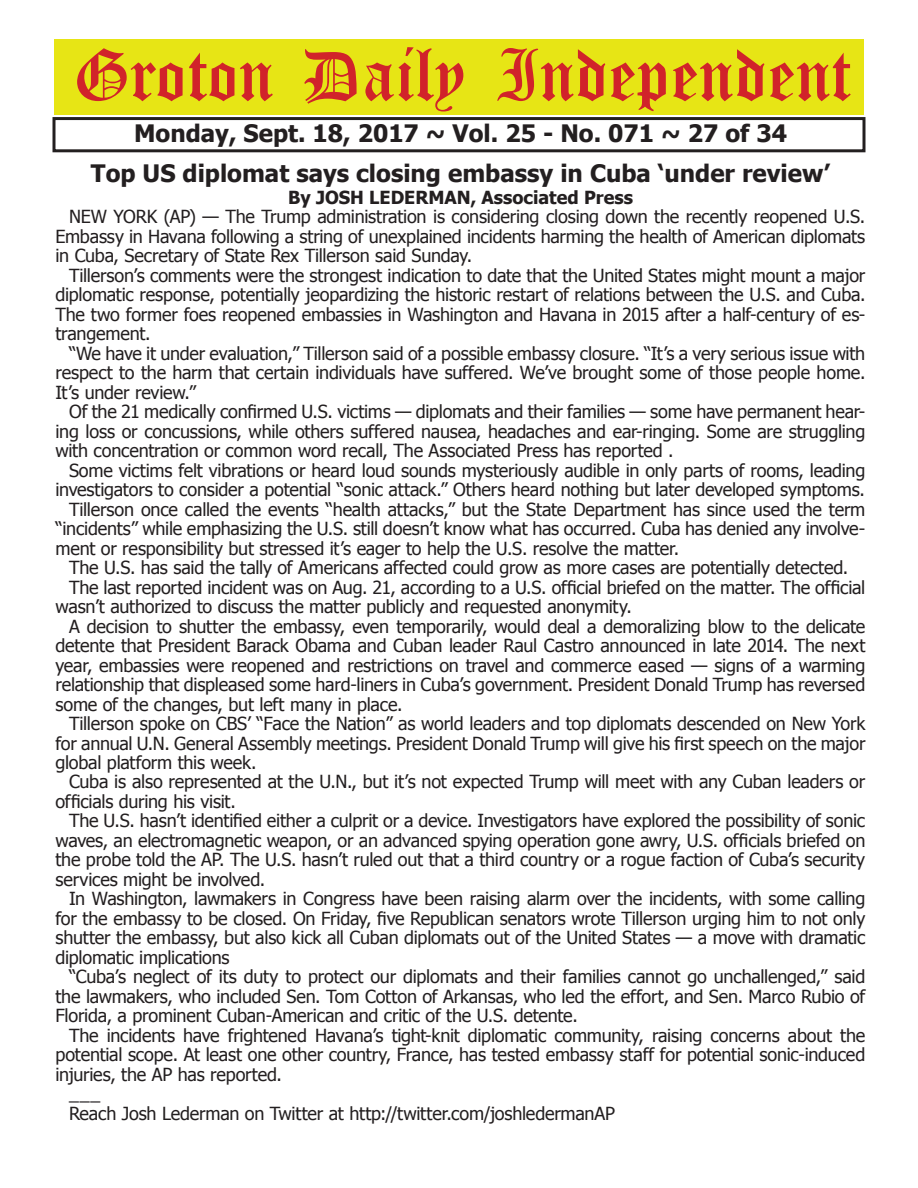
<style>
.page{position:relative;width:918px;height:1188px;background:#fff}
.page>*{position:absolute;margin:0;border:0;box-sizing:border-box;transform-origin:0 0}
.t1{font:54px "Old English Five";color:#d1232a}
.t2{font:700 24px "Tahoma";color:#231f20}
.t3{font:18px/19.5px "Tahoma";letter-spacing:-.01em;color:#231f20;text-align:justify}
.t4{font:700 18px "Tahoma";color:#231f20}
</style>
<div class="page">
<div style="left:52px;top:117px;width:814px;height:35px;border:3px solid #231f20"></div>
<div style="left:54px;top:40px;width:810px;height:75px;background:#e7e515"></div>
<h1 class="t1" style="left:73px;top:50px;width:779px">Groton Daily Independent</h1>
<h2 class="t2" style="left:134px;top:116px;width:654px">Monday, Sept. 18, 2017 ~ Vol. 25 - No. 071 ~ 27 of 34</h2>
<h2 class="t2" style="left:91px;top:157px;width:741px">Top US diplomat says closing embassy in Cuba ‘under review’</h2>
<p class="t4" style="left:288px;top:184px;width:346px">By JOSH LEDERMAN, Associated Press</p>
<p class="t3" style="left:56px;top:206px;width:811px;text-indent:14px">NEW YORK (AP) — The Trump administration is considering closing down the recently reopened U.S.<br>Embassy in Havana following a string of unexplained incidents harming the health of American diplomats in Cuba, Secretary of State Rex Tillerson said Sunday.</p>
<p class="t3" style="left:56px;top:265px;width:812px;text-indent:14px">Tillerson’s comments were the strongest indication to date that the United States might mount a major diplomatic response, potentially jeopardizing the historic restart of relations between the U.S. and Cuba.<br>The two former foes reopened embassies in Washington and Havana in 2015 after a half-century of es&shy;trangement.</p>
<p class="t3" style="left:56px;top:343px;width:811px;text-indent:14px">“We have it under evaluation,” Tillerson said of a possible embassy closure. “It’s a very serious issue with respect to the harm that certain individuals have suffered. We’ve brought some of those people home.<br>It’s under review.”</p>
<p class="t3" style="left:56px;top:401px;width:812px;text-indent:14px">Of the 21 medically confirmed U.S. victims — diplomats and their families — some have permanent hear&shy;ing loss or concussions, while others suffered nausea, headaches and ear-ringing. Some are struggling with concentration or common word recall, The Associated Press has reported .</p>
<p class="t3" style="left:69px;top:459px;width:798px">Some victims felt vibrations or heard loud sounds mysteriously audible in only parts of rooms, leading</p>
<p class="t3" style="left:56px;top:479px;width:811px">investigators to consider a potential “sonic attack.” Others heard nothing but later developed symptoms.</p>
<p class="t3" style="left:69px;top:498px;width:798px">Tillerson once called the events “health attacks,” but the State Department has since used the term</p>
<p class="t3" style="left:56px;top:518px;width:812px">“incidents” while emphasizing the U.S. still doesn’t know what has occurred. Cuba has denied any involve-</p>
<p class="t3" style="left:56px;top:537px;width:625px">ment or responsibility but stressed it’s eager to help the U.S. resolve the matter.</p>
<p class="t3" style="left:69px;top:557px;width:781px">The U.S. has said the tally of Americans affected could grow as more cases are potentially detected.</p>
<p class="t3" style="left:69px;top:576px;width:798px">The last reported incident was on Aug. 21, according to a U.S. official briefed on the matter. The official</p>
<p class="t3" style="left:56px;top:596px;width:578px">wasn’t authorized to discuss the matter publicly and requested anonymity.</p>
<p class="t3" style="left:69px;top:615px;width:798px">A decision to shutter the embassy, even temporarily, would deal a demoralizing blow to the delicate</p>
<p class="t3" style="left:56px;top:635px;width:811px">detente that President Barack Obama and Cuban leader Raul Castro announced in late 2014. The next</p>
<p class="t3" style="left:56px;top:654px;width:811px">year, embassies were reopened and restrictions on travel and commerce eased — signs of a warming</p>
<p class="t3" style="left:56px;top:674px;width:811px">relationship that displeased some hard-liners in Cuba’s government. President Donald Trump has reversed</p>
<p class="t3" style="left:56px;top:693px;width:349px">some of the changes, but left many in place.</p>
<p class="t3" style="left:69px;top:713px;width:798px">Tillerson spoke on CBS’ “Face the Nation” as world leaders and top diplomats descended on New York</p>
<p class="t3" style="left:56px;top:732px;width:811px">for annual U.N. General Assembly meetings. President Donald Trump will give his first speech on the major</p>
<p class="t3" style="left:56px;top:752px;width:203px">global platform this week.</p>
<p class="t3" style="left:69px;top:771px;width:798px">Cuba is also represented at the U.N., but it’s not expected Trump will meet with any Cuban leaders or</p>
<p class="t3" style="left:56px;top:791px;width:182px">officials during his visit.</p>
<p class="t3" style="left:69px;top:810px;width:798px">The U.S. hasn’t identified either a culprit or a device. Investigators have explored the possibility of sonic</p>
<p class="t3" style="left:56px;top:830px;width:811px">waves, an electromagnetic weapon, or an advanced spying operation gone awry, U.S. officials briefed on</p>
<p class="t3" style="left:56px;top:849px;width:811px">the probe told the AP. The U.S. hasn’t ruled out that a third country or a rogue faction of Cuba’s security</p>
<p class="t3" style="left:56px;top:869px;width:211px">services might be involved.</p>
<p class="t3" style="left:69px;top:888px;width:798px">In Washington, lawmakers in Congress have been raising alarm over the incidents, with some calling</p>
<p class="t3" style="left:56px;top:908px;width:811px">for the embassy to be closed. On Friday, five Republican senators wrote Tillerson urging him to not only</p>
<p class="t3" style="left:56px;top:927px;width:811px">shutter the embassy, but also kick all Cuban diplomats out of the United States — a move with dramatic</p>
<p class="t3" style="left:56px;top:947px;width:176px">diplomatic implications</p>
<p class="t3" style="left:69px;top:966px;width:798px">“Cuba’s neglect of its duty to protect our diplomats and their families cannot go unchallenged,” said</p>
<p class="t3" style="left:56px;top:986px;width:811px">the lawmakers, who included Sen. Tom Cotton of Arkansas, who led the effort, and Sen. Marco Rubio of</p>
<p class="t3" style="left:56px;top:1005px;width:524px">Florida, a prominent Cuban-American and critic of the U.S. detente.</p>
<p class="t3" style="left:69px;top:1025px;width:798px">The incidents have frightened Havana’s tight-knit diplomatic community, raising concerns about the</p>
<p class="t3" style="left:56px;top:1044px;width:811px">potential scope. At least one other country, France, has tested embassy staff for potential sonic-induced</p>
<p class="t3" style="left:56px;top:1064px;width:228px">injuries, the AP has reported.</p>
<p class="t3" style="left:69px;top:1083px;width:33px">___</p>
<p class="t3" style="left:69px;top:1103px;width:548px">Reach Josh Lederman on Twitter at http://twitter.com/joshledermanAP</p>
</div>
